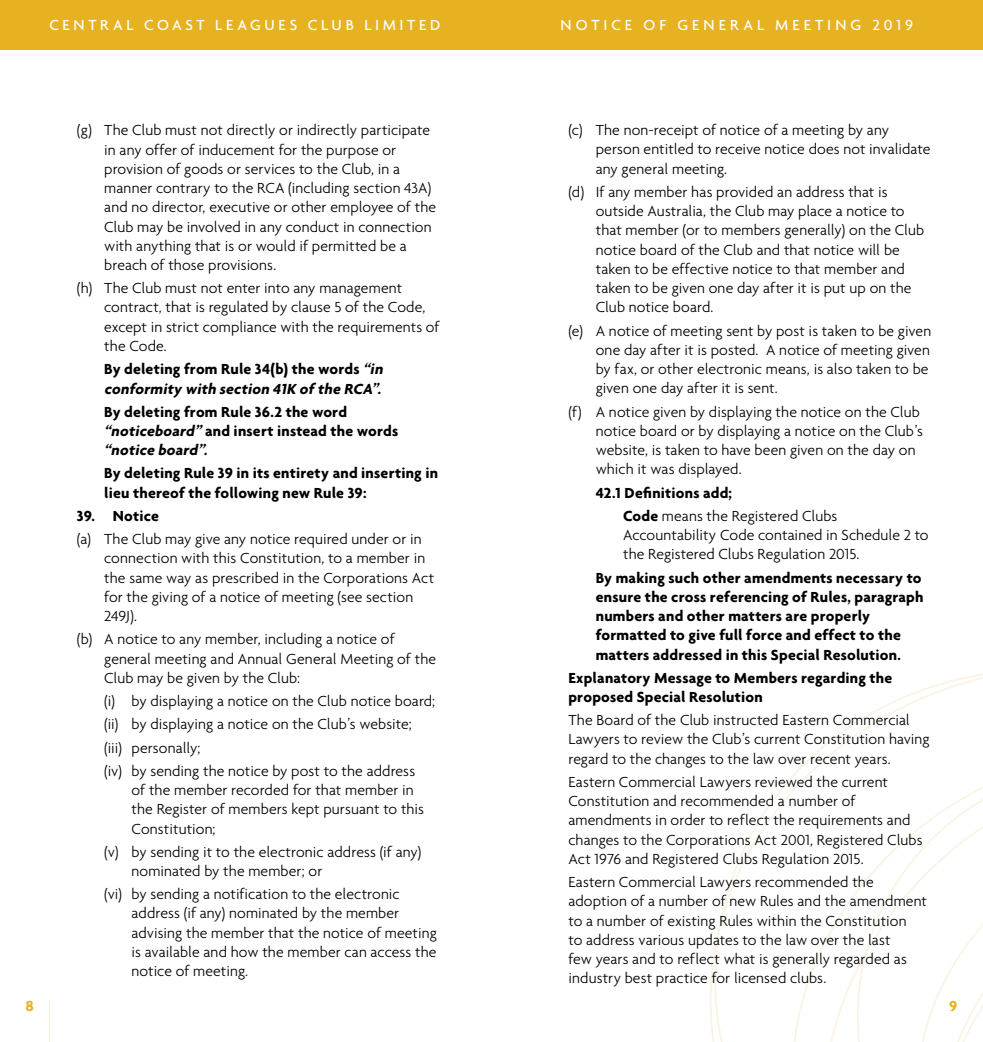
<style>
.page{position:relative;width:983px;height:1042px;background:#fff}
.page>*{position:absolute;margin:0;border:0;box-sizing:border-box;transform-origin:0 0}
.t1{font:300 15.75px/19.2px "Agenda";letter-spacing:.005em;color:#000}
.t2{font:700 15.75px/19.2px "Agenda";letter-spacing:.01em;color:#000}
.t3{font:italic 700 15.75px/19.2px "Agenda";color:#000}
.t4{font:500 15.75px "Agenda";letter-spacing:.24em;color:#fff}
.t5{font:700 15.75px "Agenda";color:#e7b222}
.s1{font-style:normal}
.s2{font-style:italic}
.s3{font-weight:300}
</style>
<div class="page">
<svg style="left:710px;top:674px;width:272px;height:368px"></svg>
<hr style="left:49px;top:999px;width:1px;height:43px;background:#f9ecd2">
<div style="left:491px;top:0;width:491px;height:50px;background:#e7b222"></div>
<div style="left:0;top:0;width:491px;height:50px;background:#e7b222"></div>
<p class="t4" style="left:49px;top:16px;width:392px">CENTRAL COAST LEAGUES CLUB LIMITED</p>
<p class="t4" style="left:560px;top:16px;width:354px">NOTICE OF GENERAL MEETING 2019</p>
<p class="t1" style="left:104px;top:120px;width:333px;text-indent:-27px">(g) The Club must not directly or indirectly participate in any offer of inducement for the purpose or provision of goods or services to the Club, in a manner contrary to the RCA (including section 43A) and no director, executive or other employee of the Club may be involved in any conduct in connection with anything that is or would if permitted be a breach of those provisions.</p>
<p class="t1" style="left:104px;top:278px;width:337px;text-indent:-27px">(h) The Club must not enter into any management contract, that is regulated by clause 5 of the Code, except in strict compliance with the requirements of the Code.</p>
<p class="t3" style="left:104px;top:359px;width:283px"><span class="s1">By deleting from Rule 34(b) the words</span> “in conformity with section 41K of the RCA”.</p>
<p class="t2" style="left:104px;top:402px;width:295px">By deleting from Rule 36.2 the word <span class="s2">“noticeboard”</span> and insert instead the words <span class="s2">“notice board”.</span></p>
<p class="t2" style="left:104px;top:463px;width:335px">By deleting Rule 39 in its entirety and inserting in lieu thereof the following new Rule 39:</p>
<p class="t2" style="left:77px;top:506px;width:83px">39. Notice</p>
<p class="t1" style="left:104px;top:529px;width:331px;text-indent:-27px">(a) The Club may give any notice required under or in connection with this Constitution, to a member in the same way as prescribed in the Corporations Act for the giving of a notice of meeting (see section 249J).</p>
<p class="t1" style="left:104px;top:629px;width:333px;text-indent:-27px">(b) A notice to any member, including a notice of general meeting and Annual General Meeting of the<br>Club may be given by the Club:</p>
<p class="t1" style="left:104px;top:689px;width:332px;line-height:23.3px">(i) by displaying a notice on the Club notice board; (ii) by displaying a notice on the Club’s website;<br>(iii) personally;<br>(iv) by sending the notice by post to the address</p>
<p class="t1" style="left:131px;top:780px;width:294px">of the member recorded for that member in the Register of members kept pursuant to this<br>Constitution;</p>
<p class="t1" style="left:131px;top:842px;width:291px;text-indent:-27px">(v) by sending it to the electronic address (if any) nominated by the member; or</p>
<p class="t1" style="left:131px;top:884px;width:307px;text-indent:-27px">(vi) by sending a notification to the electronic address (if any) nominated by the member advising the member that the notice of meeting is available and how the member can access the notice of meeting.</p>
<p class="t1" style="left:595px;top:120px;width:336px;text-indent:-27px">(c) The non-receipt of notice of a meeting by any person entitled to receive notice does not invalidate any general meeting.</p>
<p class="t1" style="left:595px;top:182px;width:330px;text-indent:-27px">(d) If any member has provided an address that is outside Australia, the Club may place a notice to that member (or to members generally) on the Club notice board of the Club and that notice will be taken to be effective notice to that member and taken to be given one day after it is put up on the Club notice board.</p>
<p class="t1" style="left:595px;top:321px;width:337px;text-indent:-27px">(e) A notice of meeting sent by post is taken to be given one day after it is posted. A notice of meeting given by fax, or other electronic means, is also taken to be given one day after it is sent.</p>
<p class="t1" style="left:595px;top:402px;width:328px;text-indent:-27px">(f) A notice given by displaying the notice on the Club notice board or by displaying a notice on the Club’s website, is taken to have been given on the day on which it was displayed.</p>
<p class="t2" style="left:623px;top:480px;width:216px;line-height:23.3px;text-indent:-27px">42.1 Definitions add;<br>Code <span class="s3">means the Registered Clubs</span></p>
<p class="t1" style="left:623px;top:525px;width:307px">Accountability Code contained in Schedule 2 to the Registered Clubs Regulation 2015.</p>
<p class="t2" style="left:595px;top:567px;width:329px">By making such other amendments necessary to ensure the cross referencing of Rules, paragraph numbers and other matters are properly formatted to give full force and effect to the matters addressed in this Special Resolution.</p>
<p class="t2" style="left:568px;top:668px;width:325px">Explanatory Message to Members regarding the proposed Special Resolution</p>
<p class="t1" style="left:568px;top:710px;width:363px">The Board of the Club instructed Eastern Commercial<br>Lawyers to review the Club’s current Constitution having regard to the changes to the law over recent years.</p>
<p class="t1" style="left:568px;top:772px;width:355px">Eastern Commercial Lawyers reviewed the current Constitution and recommended a number of amendments in order to reflect the requirements and changes to the Corporations Act 2001, Registered Clubs Act 1976 and Registered Clubs Regulation 2015.</p>
<p class="t1" style="left:568px;top:872px;width:360px">Eastern Commercial Lawyers recommended the adoption of a number of new Rules and the amendment to a number of existing Rules within the Constitution<br>to address various updates to the law over the last<br>few years and to reflect what is generally regarded as industry best practice for licensed clubs.</p>
<p class="t5" style="left:26px;top:996px;width:10px">8</p>
<p class="t5" style="left:948px;top:996px;width:10px">9</p>
</div>
